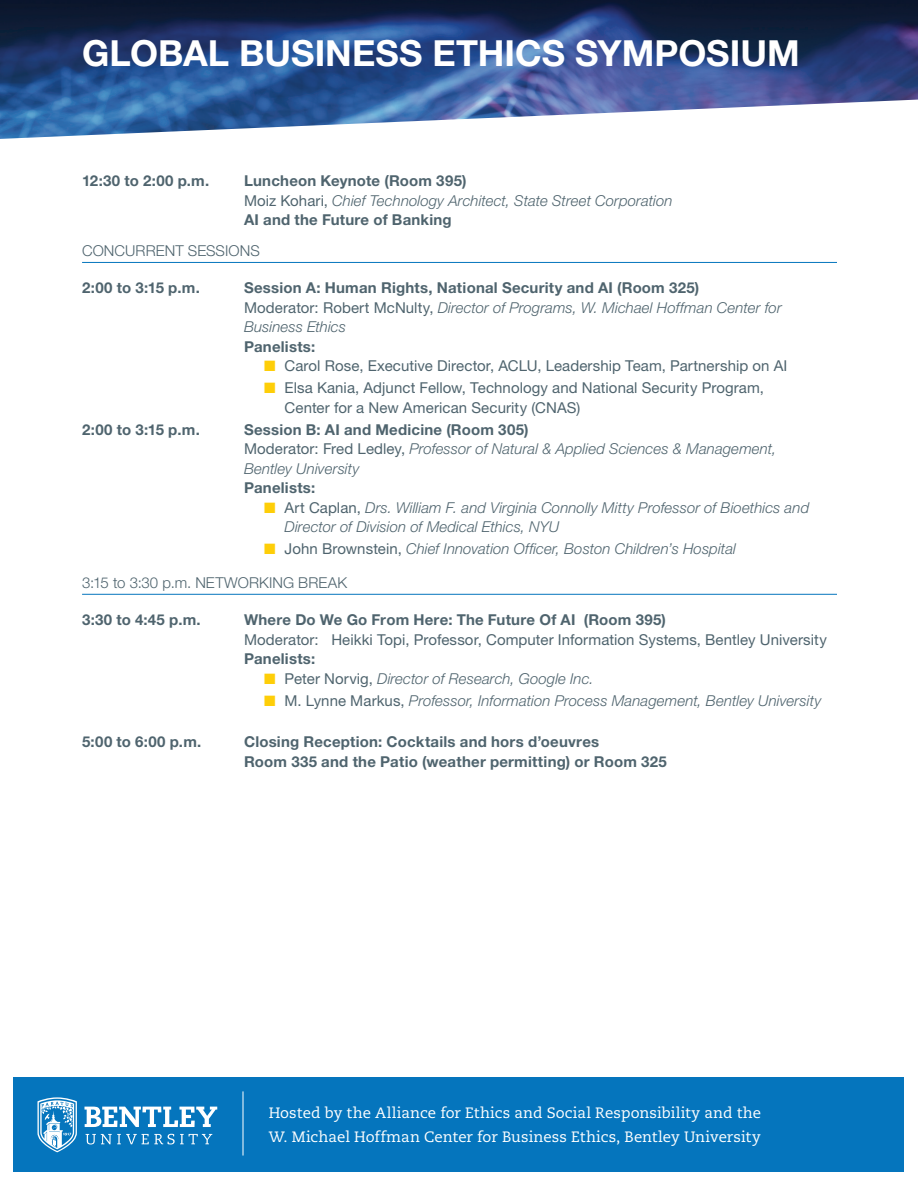
<style>
.page{position:relative;width:918px;height:1188px;background:#fff}
.page>*{position:absolute;margin:0;border:0;box-sizing:border-box;transform-origin:0 0}
.t1{font:700 36px "Helvetica Neue LT Std";color:#fff}
.t2{font:italic 300 15px/19.5px "Helvetica Neue LT Std";letter-spacing:.005em;color:#4f646e}
.t3{font:700 15px/19.5px "Helvetica Neue LT Std";letter-spacing:.015em;color:#4f646e}
.t4{font:15px/19.5px "Helvetica Neue LT Std";letter-spacing:.005em;color:#4f646e}
.t5{font:15px/24px "Caecilia LT Std";letter-spacing:.005em;color:#fff}
.t6{font:300 15px "Helvetica Neue LT Std";letter-spacing:.005em;color:#4f646e}
.s1{font-weight:400}
.s2{font-weight:300;font-style:italic}
.s3{font-weight:700;font-style:normal}
.s4{font-weight:400;font-style:normal}
.s5{color:#fece08}
</style>
<div class="page">
<img style="left:0;top:0;width:918px;height:139px">
<hr style="left:82px;top:262px;width:755px;height:1px;background:#0575bd">
<hr style="left:82px;top:594px;width:755px;height:1px;background:#0575bd">
<div style="left:14px;top:1077px;width:890px;height:94px;background:#0575bd"></div>
<svg style="left:84px;top:1107px;width:133px;height:20px"></svg>
<svg style="left:86px;top:1134px;width:126px;height:11px"></svg>
<svg style="left:37px;top:1097px;width:40px;height:55px"></svg>
<hr style="left:243px;top:1091px;width:1px;height:65px;background:#fff">
<h1 class="t1" style="left:82px;top:31px;width:719px">GLOBAL BUSINESS ETHICS SYMPOSIUM</h1>
<p class="t3" style="left:82px;top:171px;width:129px">12:30 to 2:00 p.m.</p>
<p class="t3" style="left:244px;top:171px;width:430px">Luncheon Keynote (Room 395)<br><span class="s1">Moiz Kohari,</span> <span class="s2">Chief Technology Architect, State Street Corporation<br></span>AI and the Future of Banking</p>
<p class="t6" style="left:82px;top:242px;width:179px">CONCURRENT SESSIONS</p>
<p class="t3" style="left:82px;top:278px;width:119px">2:00 to 3:15 p.m.</p>
<p class="t2" style="left:244px;top:278px;width:539px"><span class="s3">Session A: Human Rights, National Security and AI (Room 325)<br></span><span class="s4">Moderator: Robert McNulty,</span> Director of Programs, W. Michael Hoffman Center for<br>Business Ethics</p>
<p class="t3" style="left:244px;top:336px;width:73px">Panelists:</p>
<p class="t4" style="left:264px;top:356px;width:525px"><span class="s5">■</span> Carol Rose, Executive Director, ACLU, Leadership Team, Partnership on AI</p>
<p class="t4" style="left:285px;top:378px;width:481px;text-indent:-20px"><span class="s5">■</span> Elsa Kania, Adjunct Fellow, Technology and National Security Program,<br>Center for a New American Security (CNAS)</p>
<p class="t3" style="left:82px;top:419px;width:119px">2:00 to 3:15 p.m.</p>
<p class="t2" style="left:244px;top:420px;width:534px"><span class="s3">Session B: AI and Medicine (Room 305)<br></span><span class="s4">Moderator: Fred Ledley,</span> Professor of Natural &amp; Applied Sciences &amp; Management,<br>Bentley University</p>
<p class="t3" style="left:244px;top:478px;width:73px">Panelists:</p>
<p class="t2" style="left:285px;top:498px;width:526px;text-indent:-20px"><span class="s5">■</span> <span class="s4">Art Caplan,</span> Drs. William F. and Virginia Connolly Mitty Professor of Bioethics and<br>Director of Division of Medical Ethics, NYU</p>
<p class="t2" style="left:264px;top:539px;width:473px"><span class="s5">■</span> <span class="s4">John Brownstein,</span> Chief Innovation Officer, Boston Children’s Hospital</p>
<p class="t6" style="left:82px;top:574px;width:267px">3:15 to 3:30 p.m. NETWORKING BREAK</p>
<p class="t3" style="left:82px;top:610px;width:120px">3:30 to 4:45 p.m.</p>
<p class="t3" style="left:244px;top:610px;width:424px">Where Do We Go From Here: The Future Of AI (Room 395)</p>
<p class="t4" style="left:244px;top:629px;width:584px">Moderator: Heikki Topi, Professor, Computer Information Systems, Bentley University</p>
<p class="t3" style="left:244px;top:649px;width:73px">Panelists:</p>
<p class="t2" style="left:264px;top:668px;width:331px"><span class="s5">■</span> <span class="s4">Peter Norvig,</span> Director of Research, Google Inc.</p>
<p class="t2" style="left:264px;top:690px;width:559px"><span class="s5">■</span> <span class="s4">M. Lynne Markus,</span> Professor, Information Process Management, Bentley University</p>
<p class="t3" style="left:82px;top:732px;width:121px">5:00 to 6:00 p.m.</p>
<p class="t3" style="left:244px;top:732px;width:424px">Closing Reception: Cocktails and hors d’oeuvres<br>Room 335 and the Patio (weather permitting) or Room 325</p>
<p class="t5" style="left:269px;top:1101px;width:494px">Hosted by the Alliance for Ethics and Social Responsibility and the<br>W. Michael Hoffman Center for Business Ethics, Bentley University</p>
</div>
